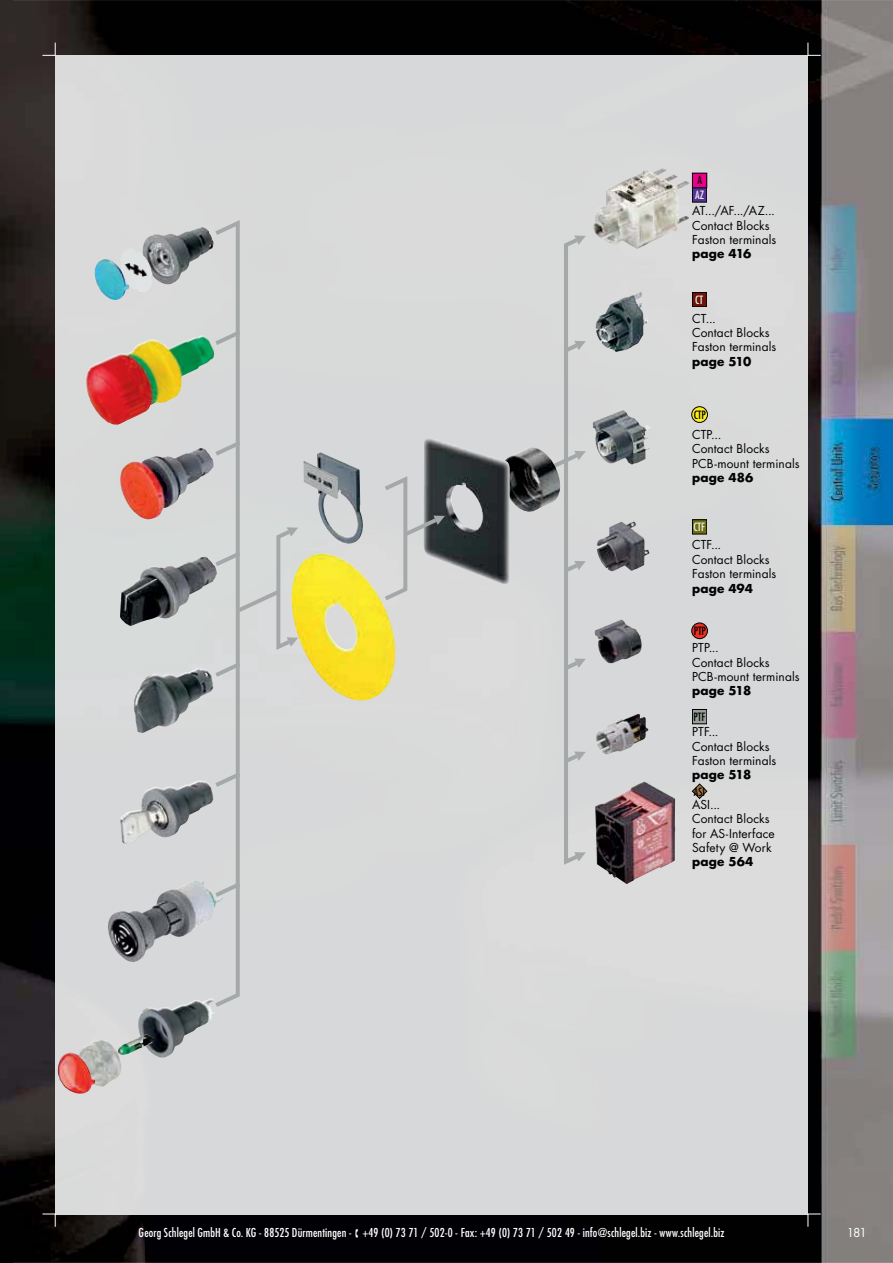
<style>
.page{position:relative;width:893px;height:1263px;background:#fff}
.page>*{position:absolute;margin:0;border:0;box-sizing:border-box;transform-origin:0 0}
.t1{font:12px/14.4px "Futura Std";letter-spacing:.01em;color:#000301}
.t2{font:condensed 12px "Futura Std";letter-spacing:.015em;color:#fff}
.t3{font:700 12px "Futura Std";letter-spacing:.015em;color:#000301}
.t4{font:12px "Futura Std";color:#fff}
.t5{font:condensed 11.1px "Futura Std";color:#000002}
.t6{font:condensed 11.1px "Futura Std";color:#f1f1f0}
</style>
<div class="page">
<img style="left:0;top:0;width:893px;height:1263px">
<div style="left:55px;top:56px;width:753px;height:1158px;background:#d8d9d9"></div>
<svg style="left:42px;top:1214px;width:14px;height:13px"></svg>
<svg style="left:807px;top:1214px;width:14px;height:13px"></svg>
<svg style="left:807px;top:43px;width:14px;height:13px"></svg>
<svg style="left:42px;top:43px;width:14px;height:13px"></svg>
<svg style="left:517px;top:235px;width:69px;height:633px;background:#d4d5d5"></svg>
<img style="left:512px;top:447px;width:49px;height:65px">
<img style="left:423px;top:438px;width:89px;height:149px">
<img style="left:298px;top:553px;width:99px;height:147px">
<img style="left:316px;top:452px;width:47px;height:92px">
<img style="left:303px;top:461px;width:35px;height:38px">
<svg style="left:380px;top:473px;width:65px;height:131px;background:#b6b7b8"></svg>
<svg style="left:213px;top:217px;width:85px;height:793px;background:#d4d5d5"></svg>
<img style="left:133px;top:668px;width:80px;height:65px">
<img style="left:137px;top:998px;width:78px;height:60px">
<img style="left:120px;top:780px;width:94px;height:64px">
<img style="left:142px;top:227px;width:72px;height:58px">
<img style="left:118px;top:1034px;width:36px;height:22px">
<img style="left:79px;top:1040px;width:44px;height:47px">
<img style="left:57px;top:1052px;width:38px;height:42px">
<img style="left:86px;top:337px;width:111px;height:88px">
<img style="left:120px;top:249px;width:33px;height:43px">
<img style="left:93px;top:259px;width:36px;height:43px">
<img style="left:595px;top:292px;width:53px;height:60px">
<img style="left:593px;top:410px;width:58px;height:55px">
<img style="left:592px;top:168px;width:97px;height:81px">
<img style="left:596px;top:522px;width:54px;height:50px">
<img style="left:594px;top:620px;width:48px;height:44px">
<img style="left:595px;top:714px;width:53px;height:41px">
<img style="left:595px;top:781px;width:80px;height:103px">
<img style="left:120px;top:556px;width:97px;height:70px">
<img style="left:120px;top:448px;width:94px;height:73px">
<img style="left:107px;top:881px;width:116px;height:83px">
<div style="left:692px;top:173px;width:15px;height:14px;background:#ec0088"></div>
<div style="left:692px;top:173px;width:15px;height:15px;border:1px solid #000002"></div>
<div style="left:692px;top:188px;width:15px;height:14px;background:#533293"></div>
<div style="left:692px;top:188px;width:15px;height:14px;border:1px solid #000002"></div>
<div style="left:692px;top:292px;width:15px;height:15px;background:#6d1406"></div>
<div style="left:692px;top:292px;width:15px;height:15px;border:1px solid #000002"></div>
<div style="left:692px;top:407px;width:15px;height:15px;background:#fced23;border-radius:50%"></div>
<div style="left:691px;top:407px;width:17px;height:16px;border:1px solid #000002;border-radius:50%"></div>
<div style="left:692px;top:520px;width:15px;height:14px;background:#6c7010"></div>
<div style="left:692px;top:520px;width:15px;height:14px;border:1px solid #000002"></div>
<div style="left:692px;top:623px;width:15px;height:16px;background:#ee2f24;border-radius:50%"></div>
<div style="left:691px;top:623px;width:17px;height:16px;border:1px solid #000002;border-radius:50%"></div>
<div style="left:692px;top:709px;width:15px;height:15px;background:#96a097"></div>
<div style="left:692px;top:709px;width:15px;height:15px;border:1px solid #000002"></div>
<svg style="left:692px;top:784px;width:15px;height:15px"></svg>
<p class="t5" style="left:697px;top:174px;width:6px">A</p>
<p class="t6" style="left:695px;top:189px;width:10px">AZ</p>
<p class="t1" style="left:692px;top:204px;width:86px">AT.../AF.../AZ...<br>Contact Blocks<br>Faston terminals</p>
<p class="t3" style="left:692px;top:248px;width:61px">page 416</p>
<p class="t6" style="left:695px;top:294px;width:9px">CT</p>
<p class="t1" style="left:692px;top:312px;width:86px">CT...<br>Contact Blocks<br>Faston terminals</p>
<p class="t3" style="left:692px;top:356px;width:61px">page 510</p>
<p class="t5" style="left:694px;top:409px;width:14px">CTP</p>
<p class="t1" style="left:692px;top:428px;width:109px">CTP...<br>Contact Blocks<br>PCB-mount terminals</p>
<p class="t3" style="left:692px;top:472px;width:63px">page 486</p>
<p class="t6" style="left:693px;top:521px;width:13px">CTF</p>
<p class="t1" style="left:692px;top:538px;width:86px">CTF...<br>Contact Blocks<br>Faston terminals</p>
<p class="t3" style="left:692px;top:582px;width:62px">page 494</p>
<p class="t5" style="left:694px;top:625px;width:14px">PTP</p>
<p class="t1" style="left:692px;top:641px;width:109px">PTP...<br>Contact Blocks<br>PCB-mount terminals</p>
<p class="t3" style="left:692px;top:685px;width:61px">page 518</p>
<p class="t1" style="left:692px;top:725px;width:86px">PTF...<br>Contact Blocks<br>Faston terminals</p>
<p class="t3" style="left:692px;top:769px;width:61px">page 518</p>
<p class="t1" style="left:692px;top:798px;width:84px">ASI...<br>Contact Blocks for AS-Interface<br>Safety @ Work</p>
<p class="t3" style="left:692px;top:856px;width:63px">page 564</p>
<p class="t5" style="left:693px;top:711px;width:13px">PTF</p>
<p class="t5" style="left:694px;top:785px;width:13px">ASI</p>
<p class="t2" style="left:139px;top:1226px;width:587px">Georg Schlegel GmbH &amp; Co. KG - 88525 Dürmentingen - ▪ +49 (0) 73 71 / 502-0 - Fax: +49 (0) 73 71 / 502 49 - info@schlegel.biz - www.schlegel.biz</p>
<p class="t4" style="left:847px;top:1227px;width:22px">181</p>
</div>
